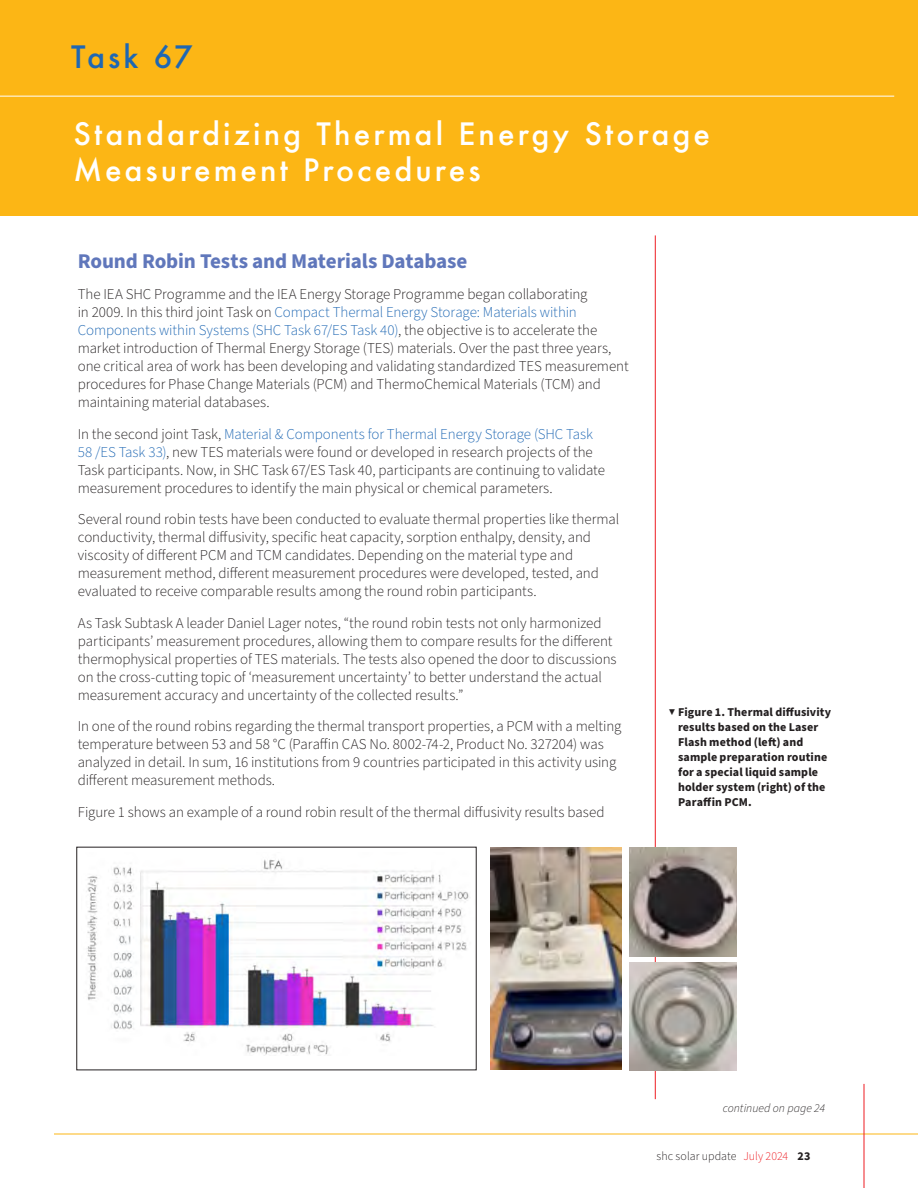
<style>
.page{position:relative;width:918px;height:1188px;background:#fff}
.page>*{position:absolute;margin:0;border:0;box-sizing:border-box;transform-origin:0 0}
.title_subhead{font:500 30px/36px "Futura";letter-spacing:.1em;color:#fff}
.title_subhead-2{font:500 30px "Futura";letter-spacing:.08em;color:#1e67b3}
.subhead{font:700 21px "Source Sans Pro";letter-spacing:-.005em;color:#6077bb}
.text{font:300 15px/18px "Source Sans Pro";letter-spacing:-.005em;color:#231f20}
.text-2{font:700 12px/15px "Source Sans Pro";letter-spacing:.01em;color:#231f20}
.t1{font:300 12px "Source Sans Pro";color:#231f20}
.text-3{font:italic 300 12px "Source Sans Pro";letter-spacing:.005em;color:#231f20}
.s1{color:#1e67b3}
.s2{color:#ee1d23}
.s3{font-weight:700}
</style>
<div class="page">
<hr style="left:54px;top:1134px;width:864px;height:1px;background:#fcb615">
<hr style="left:864px;top:1084px;width:1px;height:104px;background:#ee1d23">
<hr style="left:655px;top:235px;width:1px;height:864px;background:#ee1d23">
<div style="left:0;top:0;width:918px;height:216px;background:#fcb615"></div>
<hr style="left:0;top:96px;width:894px;height:1px;background:#fff">
<img style="left:87px;top:859px;width:382px;height:196px">
<img style="left:490px;top:848px;width:132px;height:222px">
<img style="left:629px;top:848px;width:107px;height:108px">
<img style="left:629px;top:962px;width:107px;height:108px">
<p class="title_subhead-2" style="left:71px;top:36px;width:123px">Task 67</p>
<p class="title_subhead" style="left:73px;top:115px;width:638px">Standardizing Thermal Energy Storage<br>Measurement Procedures</p>
<p class="subhead" style="left:78px;top:246px;width:391px">Round Robin Tests and Materials Database</p>
<p class="text" style="left:78px;top:286px;width:552px">The IEA SHC Programme and the IEA Energy Storage Programme began collaborating<br>in 2009. In this third joint Task on <span class="s1">Compact Thermal Energy Storage: Materials within Components within Systems (SHC Task 67/ES Task 40)</span>, the objective is to accelerate the market introduction of Thermal Energy Storage (TES) materials. Over the past three years, one critical area of work has been developing and validating standardized TES measurement procedures for Phase Change Materials (PCM) and ThermoChemical Materials (TCM) and maintaining material databases.</p>
<p class="text" style="left:78px;top:425px;width:529px">In the second joint Task, <span class="s1">Material &amp; Components for Thermal Energy Storage (SHC Task 58 /ES Task 33)</span>, new TES materials were found or developed in research projects of the Task participants. Now, in SHC Task 67/ES Task 40, participants are continuing to validate measurement procedures to identify the main physical or chemical parameters.</p>
<p class="text" style="left:78px;top:511px;width:543px">Several round robin tests have been conducted to evaluate thermal properties like thermal conductivity, thermal diffusivity, specific heat capacity, sorption enthalpy, density, and viscosity of different PCM and TCM candidates. Depending on the material type and measurement method, different measurement procedures were developed, tested, and evaluated to receive comparable results among the round robin participants.</p>
<p class="text" style="left:78px;top:614px;width:540px">As Task Subtask A leader Daniel Lager notes, “the round robin tests not only harmonized participants’ measurement procedures, allowing them to compare results for the different thermophysical properties of TES materials. The tests also opened the door to discussions on the cross-cutting topic of ‘measurement uncertainty’ to better understand the actual measurement accuracy and uncertainty of the collected results.”</p>
<p class="text" style="left:78px;top:718px;width:545px">In one of the round robins regarding the thermal transport properties, a PCM with a melting temperature between 53 and 58 °C (Paraffin CAS No. 8002-74-2, Product No. 327204) was analyzed in detail. In sum, 16 institutions from 9 countries participated in this activity using different measurement methods.</p>
<p class="text" style="left:78px;top:803px;width:528px">Figure 1 shows an example of a round robin result of the thermal diffusivity results based</p>
<p class="text-2" style="left:678px;top:705px;width:155px;text-indent:-9px">▼ Figure 1. Thermal diffusivity results based on the Laser<br>Flash method (left) and sample preparation routine for a special liquid sample holder system (right) of the<br>Paraffin PCM.</p>
<p class="text-3" style="left:723px;top:1100px;width:104px">continued on page 24</p>
<p class="t1" style="left:657px;top:1148px;width:155px">shc solar update <span class="s2">July 2024</span> <span class="s3">23</span></p>
</div>
